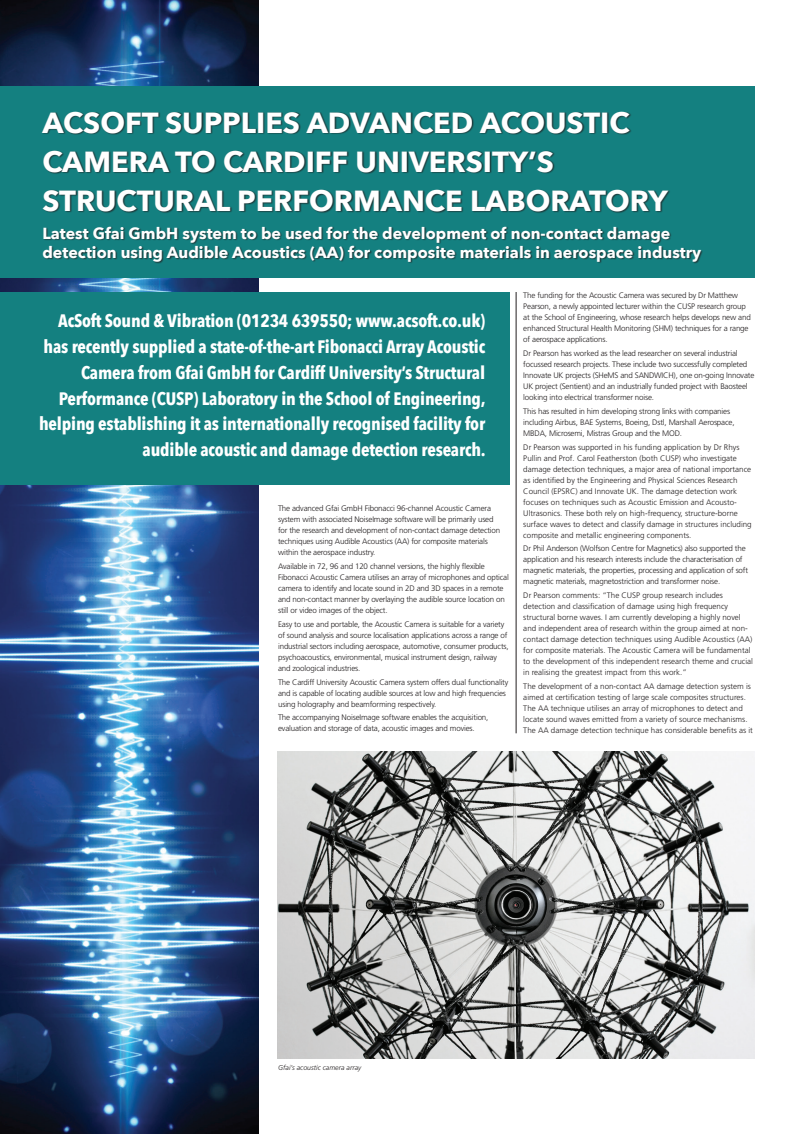
<style>
.page{position:relative;width:794px;height:1134px;background:#fff}
.page>*{position:absolute;margin:0;border:0;box-sizing:border-box;transform-origin:0 0}
.t1{font:700 29px/39px "Avenir Next";color:#fff}
.t2{font:700 18px/26px "Avenir Next Condensed";letter-spacing:-.01em;color:#fff;text-align:right}
.t3{font:700 16px/19px "Avenir Next";color:#fff}
.t4{font:300 8px/11px "Frutiger";letter-spacing:-.02em;color:#231f20}
.t5{font:300 8px/11px "Frutiger";color:#231f20}
.t6{font:italic 300 7px "Frutiger";color:#231f20}
</style>
<div class="page">
<img style="left:0;top:0;width:259px;height:1134px">
<hr style="left:516px;top:292px;width:1px;height:441px;background:#231f20">
<div style="left:0;top:292px;width:509px;height:193px;background:#148080"></div>
<div style="left:0;top:86px;width:754px;height:192px;background:#148080"></div>
<div style="left:42px;top:112px;width:661px;height:152px;background:#231f20;opacity:.75"></div>
<img style="left:278px;top:751px;width:476px;height:308px">
<h1 class="t1" style="left:42px;top:103px;width:627px">ACSOFT SUPPLIES ADVANCED ACOUSTIC<br>CAMERA TO CARDIFF UNIVERSITY’S<br>STRUCTURAL PERFORMANCE LABORATORY</h1>
<h3 class="t3" style="left:42px;top:223px;width:660px">Latest Gfai GmbH system to be used for the development of non-contact damage detection using Audible Acoustics (AA) for composite materials in aerospace industry</h3>
<p class="t2" style="left:39px;top:307px;width:448px">AcSoft Sound &amp; Vibration (01234 639550; www.acsoft.co.uk) has recently supplied a state-of-the-art Fibonacci Array Acoustic Camera from Gfai GmbH for Cardiff University’s Structural Performance (CUSP) Laboratory in the School of Engineering, helping establishing it as internationally recognised facility for audible acoustic and damage detection research.</p>
<p class="t4" style="left:278px;top:503px;width:224px">The advanced Gfai GmbH Fibonacci 96-channel Acoustic Camera system with associated NoiseImage software will be primarily used for the research and development of non-contact damage detection techniques using Audible Acoustics (AA) for composite materials within the aerospace industry.</p>
<p class="t4" style="left:278px;top:561px;width:232px">Available in 72, 96 and 120 channel versions, the highly flexible Fibonacci Acoustic Camera utilises an array of microphones and optical camera to identify and locate sound in 2D and 3D spaces in a remote and non-contact manner by overlaying the audible source location on still or video images of the object.</p>
<p class="t4" style="left:278px;top:618px;width:232px">Easy to use and portable, the Acoustic Camera is suitable for a variety of sound analysis and source localisation applications across a range of industrial sectors including aerospace, automotive, consumer products, psychoacoustics, environmental, musical instrument design, railway and zoological industries.</p>
<p class="t4" style="left:278px;top:676px;width:232px">The Cardiff University Acoustic Camera system offers dual functionality and is capable of locating audible sources at low and high frequencies using holography and beamforming respectively.</p>
<p class="t4" style="left:278px;top:712px;width:212px">The accompanying NoiseImage software enables the acquisition, evaluation and storage of data, acoustic images and movies.</p>
<p class="t4" style="left:523px;top:290px;width:229px">The funding for the Acoustic Camera was secured by Dr Matthew Pearson, a newly appointed lecturer within the CUSP research group at the School of Engineering, whose research helps develops new and enhanced Structural Health Monitoring (SHM) techniques for a range of aerospace applications.</p>
<p class="t4" style="left:523px;top:348px;width:232px">Dr Pearson has worked as the lead researcher on several industrial focussed research projects. These include two successfully completed Innovate UK projects (SHeMS and SANDWICH), one on-going Innovate UK project (Sentient) and an industrially funded project with Baosteel looking into electrical transformer noise.</p>
<p class="t4" style="left:523px;top:405px;width:213px">This has resulted in him developing strong links with companies including Airbus, BAE Systems, Boeing, Dstl, Marshall Aerospace,<br>MBDA, Microsemi, Mistras Group and the MOD.</p>
<p class="t5" style="left:523px;top:441px;width:230px">Dr Pearson was supported in his funding application by Dr Rhys Pullin and Prof. Carol Featherston (both CUSP) who investigate damage detection techniques, a major area of national importance as identified by the Engineering and Physical Sciences Research Council (EPSRC) and Innovate UK. The damage detection work focuses on techniques such as Acoustic Emission and Acousto-Ultrasonics. These both rely on high-frequency, structure-borne surface waves to detect and classify damage in structures including composite and metallic engineering components.</p>
<p class="t4" style="left:523px;top:543px;width:226px">Dr Phil Anderson (Wolfson Centre for Magnetics) also supported the application and his research interests include the characterisation of magnetic materials, the properties, processing and application of soft magnetic materials, magnetostriction and transformer noise.</p>
<p class="t5" style="left:523px;top:590px;width:231px">Dr Pearson comments: “The CUSP group research includes detection and classification of damage using high frequency structural borne waves. I am currently developing a highly novel and independent area of research within the group aimed at non&shy;contact damage detection techniques using Audible Acoustics (AA) for composite materials. The Acoustic Camera will be fundamental to the development of this independent research theme and crucial in realising the greatest impact from this work.”</p>
<p class="t5" style="left:523px;top:681px;width:231px">The development of a non-contact AA damage detection system is aimed at certification testing of large scale composites structures.<br>The AA technique utilises an array of microphones to detect and locate sound waves emitted from a variety of source mechanisms.<br>The AA damage detection technique has considerable benefits as it</p>
<p class="t6" style="left:278px;top:1064px;width:85px">Gfai’s acoustic camera array</p>
</div>
